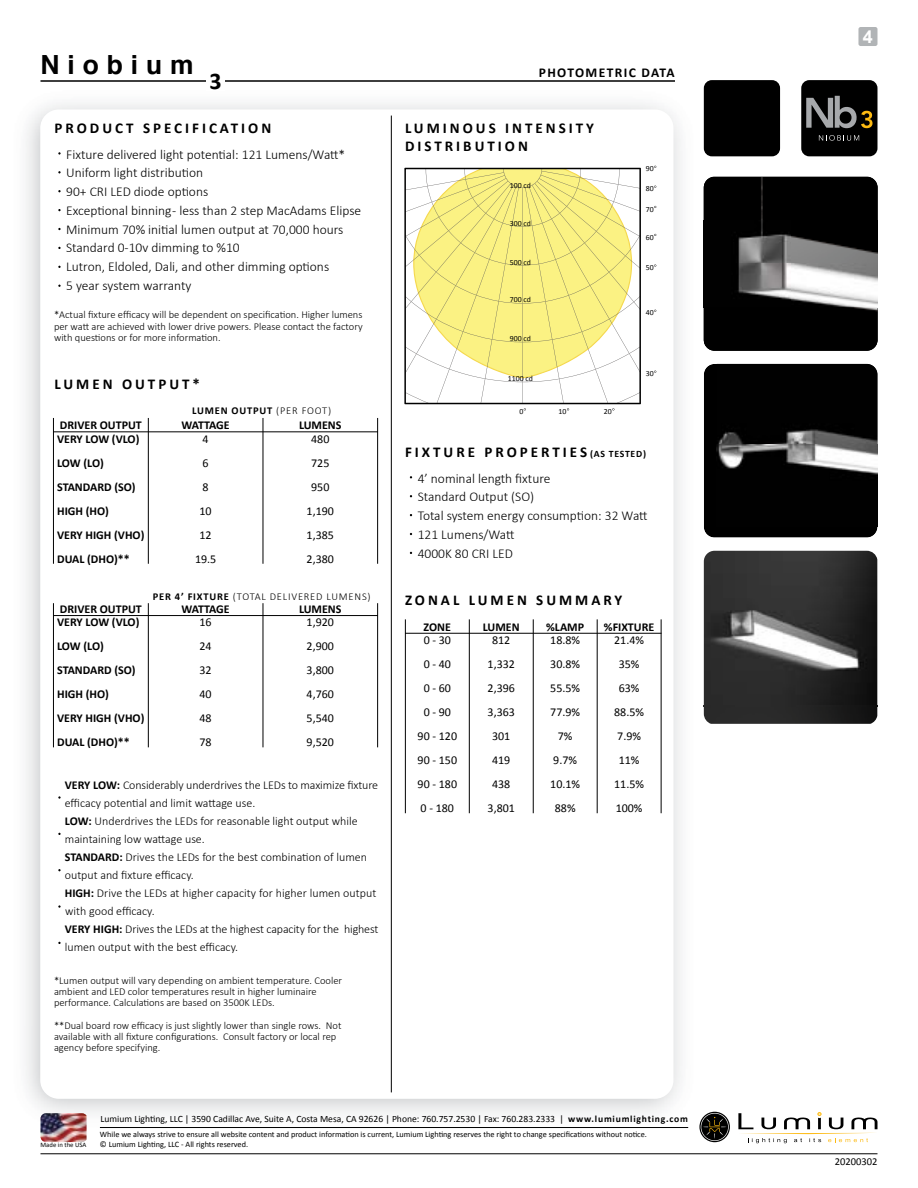
<style>
.page{position:relative;width:918px;height:1188px;background:#fff}
.page>*{position:absolute;margin:0;border:0;box-sizing:border-box;transform-origin:0 0}
.t1{font:700 26.4px "Helvetica";letter-spacing:.3em;color:#000}
.t2{font:700 24px "Calibri";color:#000}
.t3{font:700 18px "Arial";color:#fff}
.t4{font:700 15px/18px "Calibri";letter-spacing:.2em;color:#000}
.t5{font:300 13.5px/18.8px "Calibri";color:#000}
.t6{font:700 13.5px "Calibri";letter-spacing:.1em;color:#000}
.t7{font:300 12px/18px "Calibri";color:#000}
.t8{font:12px/24px "Calibri";color:#000;text-align:center}
.t9{font:700 12px/24px "Calibri";color:#000}
.t10{font:700 12px "Calibri";letter-spacing:-.03em;color:#000}
.t11{font:300 10.5px/11.2px "Calibri";color:#000}
.t12{font:300 10.5px "Calibri";letter-spacing:.075em;color:#000}
.t13{font:700 10.5px "Calibri";letter-spacing:.075em;color:#000}
.t14{font:10.5px "Calibri";color:#000}
.t15{font:9.6px "Calibri";color:#000}
.t16{font:8.25px/9.9px "Calibri";color:#000}
.t17{font:7.8px "Calibri";color:#000101}
.t18{font:6.75px "Calibri";color:#000}
.s1{font-weight:300}
.s2{font-weight:700}
.s3{font-size:9.75px}
</style>
<div class="page">
<img style="left:646px;top:97px;width:43px;height:1031px">
<div style="left:40px;top:109px;width:633px;height:990px;background:#fff;border-radius:19px"></div>
<hr style="left:40px;top:1154px;width:837px;height:1px;background:#000">
<svg style="left:699px;top:1112px;width:31px;height:30px"></svg>
<svg style="left:701px;top:1113px;width:28px;height:28px"></svg>
<svg style="left:701px;top:1114px;width:27px;height:26px"></svg>
<svg style="left:703px;top:1117px;width:24px;height:22px"></svg>
<svg style="left:738px;top:1112px;width:140px;height:31px"></svg>
<img style="left:41px;top:1113px;width:46px;height:29px">
<hr style="left:100px;top:1127px;width:588px;height:1px;background:#000">
<hr style="left:53px;top:418px;width:1px;height:146px;background:#000">
<hr style="left:53px;top:603px;width:1px;height:144px;background:#000">
<hr style="left:148px;top:418px;width:1px;height:146px;background:#000">
<hr style="left:148px;top:603px;width:1px;height:144px;background:#000">
<hr style="left:405px;top:633px;width:257px;height:1px;background:#000">
<hr style="left:405px;top:619px;width:1px;height:194px;background:#000">
<hr style="left:469px;top:619px;width:1px;height:194px;background:#000">
<hr style="left:533px;top:619px;width:1px;height:194px;background:#000">
<hr style="left:597px;top:619px;width:1px;height:194px;background:#000">
<hr style="left:661px;top:619px;width:1px;height:194px;background:#000">
<hr style="left:377px;top:418px;width:1px;height:146px;background:#000">
<hr style="left:263px;top:418px;width:1px;height:146px;background:#000">
<hr style="left:377px;top:603px;width:1px;height:144px;background:#000">
<hr style="left:263px;top:603px;width:1px;height:144px;background:#000">
<hr style="left:53px;top:431px;width:325px;height:1px;background:#000">
<hr style="left:53px;top:615px;width:325px;height:1px;background:#000">
<hr style="left:391px;top:116px;width:1px;height:976px;background:#000">
<svg style="left:405px;top:169px;width:235px;height:241px"></svg>
<div style="left:704px;top:80px;width:76px;height:76px;background:#000;border-radius:8px"></div>
<div style="left:801px;top:80px;width:77px;height:76px;background:#000;border-radius:8px"></div>
<svg style="left:806px;top:96px;width:67px;height:32px"></svg>
<svg style="left:819px;top:135px;width:40px;height:6px"></svg>
<img style="left:704px;top:177px;width:174px;height:174px">
<img style="left:704px;top:551px;width:173px;height:173px">
<img style="left:704px;top:706px;width:173px;height:1px">
<div style="left:704px;top:364px;width:174px;height:174px;background:#000"></div>
<img style="left:717px;top:364px;width:161px;height:162px">
<hr style="left:40px;top:80px;width:635px;height:2px;background:#000">
<div style="left:858px;top:27px;width:19px;height:19px;background:#b1b4b6;border-radius:2px"></div>
<div style="left:206px;top:78px;width:19px;height:12px;background:#fff"></div>
<h1 class="t1" style="left:40px;top:43px;width:155px">Niobium</h1>
<h2 class="t2" style="left:210px;top:64px;width:14px">3</h2>
<h3 class="t4" style="left:55px;top:119px;width:218px">PRODUCT SPECIFICATION</h3>
<p class="t5" style="left:66px;top:145px;width:297px">Fixture delivered light potential: 121 Lumens/Watt* Uniform light distribution<br>90+ CRI LED diode options<br>Exceptional binning - less than 2 step MacAdams Elipse Minimum 70% initial lumen output at 70,000 hours Standard 0-10v dimming to %10<br>Lutron, Eldoled, Dali, and other dimming options<br>5 year system warranty</p>
<p class="t11" style="left:54px;top:309px;width:310px;text-align:justify">*Actual fixture efficacy will be dependent on specification. Higher lumens per watt are achieved with lower drive powers. Please contact the factory with questions or for more information.</p>
<h3 class="t4" style="left:55px;top:375px;width:147px">LUMEN OUTPUT*</h3>
<p class="t9" style="left:60px;top:413px;width:83px">DRIVER OUTPUT</p>
<p class="t9" style="left:57px;top:426px;width:89px">VERY LOW (VLO)<br>LOW (LO)<br>STANDARD (SO)<br>HIGH (HO)<br>VERY HIGH (VHO)<br>DUAL (DHO)**</p>
<p class="t13" style="left:192px;top:404px;width:141px">LUMEN OUTPUT <span class="s1">(PER FOOT)</span></p>
<p class="t10" style="left:181px;top:417px;width:50px">WATTAGE</p>
<p class="t8" style="left:195px;top:426px;width:23px">4<br>6<br>8<br>10<br>12<br>19.5</p>
<p class="t9" style="left:299px;top:413px;width:44px">LUMENS</p>
<p class="t8" style="left:307px;top:426px;width:29px">480<br>725<br>950<br>1,190<br>1,385<br>2,380</p>
<p class="t9" style="left:60px;top:597px;width:83px">DRIVER OUTPUT</p>
<p class="t9" style="left:57px;top:610px;width:89px">VERY LOW (VLO)<br>LOW (LO)<br>STANDARD (SO)<br>HIGH (HO)<br>VERY HIGH (VHO)<br>DUAL (DHO)**</p>
<p class="t12" style="left:153px;top:590px;width:219px"><span class="s2">PER 4’ FIXTURE</span> (TOTAL DELIVERED LUMENS)</p>
<p class="t10" style="left:181px;top:601px;width:50px">WATTAGE</p>
<p class="t8" style="left:200px;top:610px;width:14px;text-align:justify">16<br>24<br>32<br>40<br>48<br>78</p>
<p class="t9" style="left:299px;top:597px;width:44px">LUMENS</p>
<p class="t8" style="left:307px;top:610px;width:29px;text-align:justify">1,920<br>2,900<br>3,800<br>4,760<br>5,540<br>9,520</p>
<p class="t7" style="left:65px;top:776px;width:315px"><span class="s2">VERY LOW:</span> Considerably underdrives the LEDs to maximize fixture efficacy potential and limit wattage use.<br><span class="s2">LOW:</span> Underdrives the LEDs for reasonable light output while maintaining low wattage use.<br><span class="s2">STANDARD:</span> Drives the LEDs for the best combination of lumen output and fixture efficacy.<br><span class="s2">HIGH:</span> Drive the LEDs at higher capacity for higher lumen output with good efficacy.<br><span class="s2">VERY HIGH:</span> Drives the LEDs at the highest capacity for the highest lumen output with the best efficacy.</p>
<p class="t11" style="left:54px;top:974px;width:290px">*Lumen output will vary depending on ambient temperature. Cooler ambient and LED color temperatures result in higher luminaire performance. Calculations are based on 3500K LEDs.</p>
<p class="t11" style="left:54px;top:1019px;width:289px">**Dual board row efficacy is just slightly lower than single rows. Not available with all fixture configurations. Consult factory or local rep agency before specifying.</p>
<p class="t6" style="left:539px;top:63px;width:137px">PHOTOMETRIC DATA</p>
<h3 class="t4" style="left:405px;top:119px;width:191px">LUMINOUS INTENSITY<br>DISTRIBUTION</h3>
<p class="t17" style="left:510px;top:180px;width:23px">100 cd</p>
<p class="t17" style="left:510px;top:218px;width:23px">300 cd</p>
<p class="t17" style="left:510px;top:257px;width:23px">500 cd</p>
<p class="t17" style="left:510px;top:294px;width:23px">700 cd</p>
<p class="t17" style="left:510px;top:333px;width:23px">900 cd</p>
<p class="t17" style="left:508px;top:373px;width:27px">1100 cd</p>
<p class="t17" style="left:520px;top:406px;width:5px">0</p>
<p class="t17" style="left:559px;top:406px;width:9px">10</p>
<p class="t17" style="left:604px;top:406px;width:9px">20</p>
<p class="t17" style="left:646px;top:163px;width:9px">90</p>
<p class="t17" style="left:646px;top:183px;width:9px">80</p>
<p class="t17" style="left:646px;top:204px;width:9px">70</p>
<p class="t17" style="left:646px;top:232px;width:9px">60</p>
<p class="t17" style="left:646px;top:262px;width:9px">50</p>
<p class="t17" style="left:646px;top:307px;width:9px">40</p>
<p class="t17" style="left:646px;top:368px;width:9px">30</p>
<h3 class="t4" style="left:405px;top:442px;width:243px">FIXTURE PROPERTIES<span class="s3">(AS TESTED)</span></h3>
<p class="t5" style="left:418px;top:469px;width:231px">4’ nominal length fixture<br>Standard Output (SO)<br>Total system energy consumption: 32 Watt<br>121 Lumens/Watt<br>4000K 80 CRI LED</p>
<h3 class="t4" style="left:405px;top:591px;width:219px">ZONAL LUMEN SUMMARY</h3>
<p class="t9" style="left:424px;top:614px;width:29px">ZONE</p>
<p class="t9" style="left:483px;top:614px;width:38px">LUMEN</p>
<p class="t9" style="left:546px;top:614px;width:39px">%LAMP</p>
<p class="t9" style="left:604px;top:614px;width:52px">%FIXTURE</p>
<p class="t8" style="left:418px;top:627px;width:41px">0 - 30<br>0 - 40<br>0 - 60<br>0 - 90<br>90 - 120<br>90 - 150<br>90 - 180<br>0 - 180</p>
<p class="t8" style="left:488px;top:627px;width:29px">812<br>1,332<br>2,396<br>3,363<br>301<br>419<br>438<br>3,801</p>
<p class="t8" style="left:550px;top:627px;width:31px">18.8%<br>30.8%<br>55.5%<br>77.9%<br>7%<br>9.7%<br>10.1%<br>88%</p>
<p class="t8" style="left:614px;top:627px;width:31px">21.4%<br>35%<br>63%<br>88.5%<br>7.9%<br>11%<br>11.5%<br>100%</p>
<p class="t18" style="left:40px;top:1140px;width:47px">Made in the USA</p>
<p class="t15" style="left:101px;top:1112px;width:589px">Lumium Lighting, LLC | 3590 Cadillac Ave, Suite A, Costa Mesa, CA 92626 | Phone: 760.757.2530 | Fax: 760.283.2333 | <span class="s2">www.lumiumlighting.com</span></p>
<p class="t16" style="left:100px;top:1129px;width:549px">While we always strive to ensure all website content and product information is current, Lumium Lighting reserves the right to change specifications without notice. © Lumium Lighting, LLC - All rights reserved.</p>
<h3 class="t3" style="left:863px;top:25px;width:12px">4</h3>
<p class="t14" style="left:835px;top:1154px;width:44px">20200302</p>
</div>
